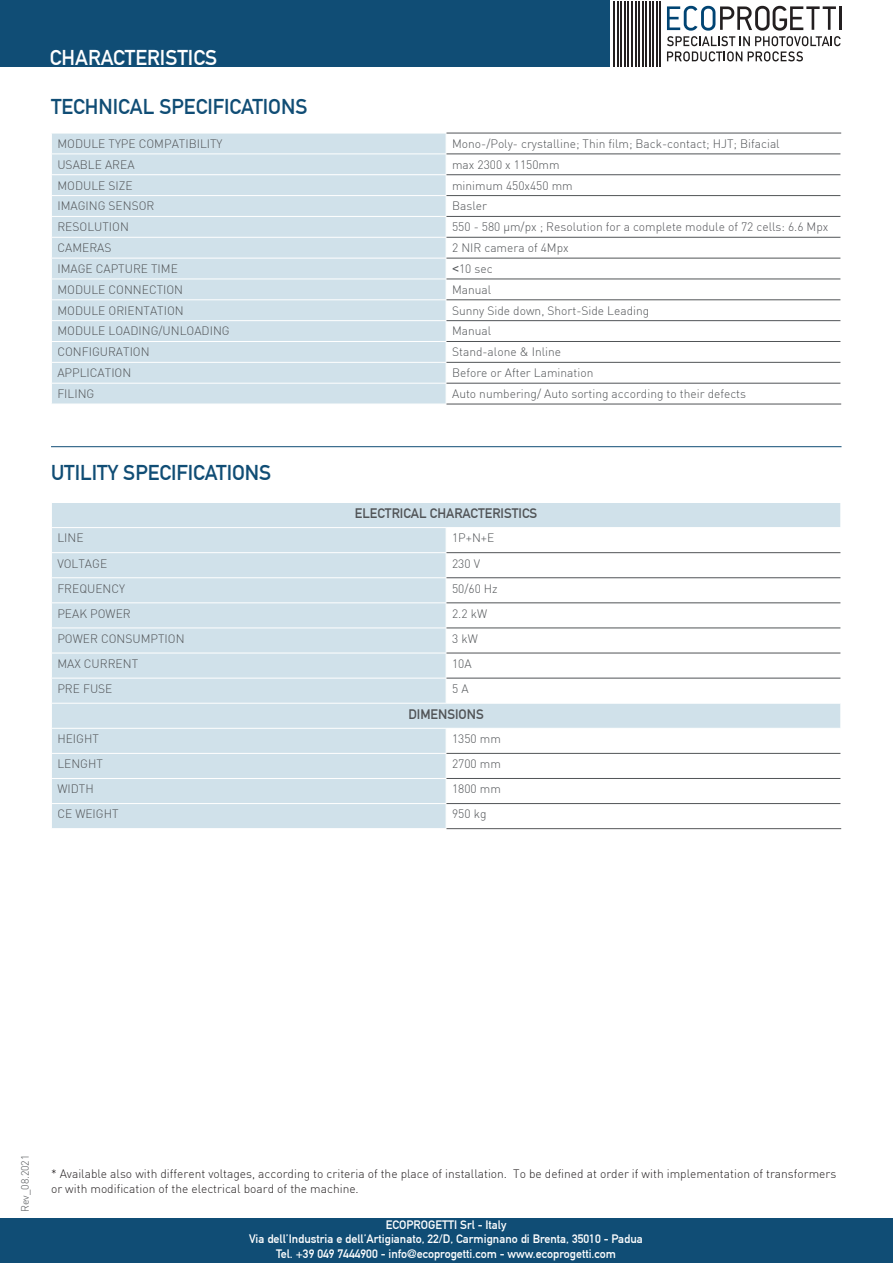
<style>
.page{position:relative;width:893px;height:1263px;background:#fff}
.page>*{position:absolute;margin:0;border:0;box-sizing:border-box;transform-origin:0 0}
.t1{font:21px "DIN1451 Mittelschrift";color:#104d75}
.t2{font:21px "DIN1451 Mittelschrift";color:#fff}
.t3{font:13.5px "DIN1451 Mittelschrift";color:#515457}
.t4{font:300 12px "DIN";color:#515457}
.t5{font:300 12px/14.4px "DIN";color:#231f20}
.t6{font:12px/14.4px "DIN1451 Mittelschrift";color:#fff;text-align:center}
.t7{font:300 12px "DIN";color:#535458}
.t8{font:300 10.5px "DIN";color:#515457}
.s1{color:#515457}
.s2{font-family:"Arial";font-weight:400}
</style>
<div class="page">
<div style="left:52px;top:134px;width:394px;height:270px;background:#d0e1ea"></div>
<div style="left:51px;top:175px;width:395px;height:21px;background:#d0e1ea"></div>
<hr style="left:51px;top:154px;width:395px;height:1px;background:#fff">
<hr style="left:51px;top:174px;width:395px;height:1px;background:#fff">
<hr style="left:51px;top:195px;width:395px;height:1px;background:#fff">
<hr style="left:51px;top:216px;width:395px;height:1px;background:#fff">
<hr style="left:51px;top:237px;width:395px;height:1px;background:#fff">
<hr style="left:51px;top:258px;width:395px;height:1px;background:#fff">
<hr style="left:51px;top:279px;width:395px;height:1px;background:#fff">
<hr style="left:51px;top:299px;width:395px;height:1px;background:#fff">
<hr style="left:51px;top:320px;width:395px;height:1px;background:#fff">
<hr style="left:51px;top:341px;width:395px;height:1px;background:#fff">
<hr style="left:51px;top:362px;width:395px;height:1px;background:#fff">
<hr style="left:51px;top:383px;width:395px;height:1px;background:#fff">
<svg style="left:51px;top:175px;width:1px;height:20px"></svg>
<svg style="left:840px;top:153px;width:1px;height:251px"></svg>
<hr style="left:446px;top:133px;width:395px;height:1px;background:#515457">
<hr style="left:446px;top:154px;width:394px;height:1px;background:#515457">
<hr style="left:446px;top:216px;width:394px;height:1px;background:#515457">
<hr style="left:446px;top:237px;width:394px;height:1px;background:#515457">
<hr style="left:446px;top:258px;width:394px;height:1px;background:#515457">
<hr style="left:446px;top:320px;width:394px;height:1px;background:#515457">
<hr style="left:446px;top:341px;width:394px;height:1px;background:#515457">
<hr style="left:446px;top:362px;width:394px;height:1px;background:#515457">
<hr style="left:446px;top:383px;width:394px;height:1px;background:#515457">
<hr style="left:446px;top:404px;width:395px;height:1px;background:#515457">
<hr style="left:446px;top:174px;width:394px;height:1px;background:#515457">
<hr style="left:446px;top:195px;width:394px;height:1px;background:#515457">
<hr style="left:446px;top:279px;width:394px;height:1px;background:#515457">
<hr style="left:446px;top:300px;width:394px;height:1px;background:#515457">
<svg style="left:52px;top:503px;width:788px;height:325px;fill:#d0e1ea"></svg>
<hr style="left:51px;top:527px;width:395px;height:1px;background:#fff">
<hr style="left:446px;top:527px;width:395px;height:1px;background:#fff">
<hr style="left:51px;top:552px;width:395px;height:1px;background:#fff">
<hr style="left:51px;top:577px;width:395px;height:1px;background:#fff">
<hr style="left:51px;top:602px;width:395px;height:1px;background:#fff">
<hr style="left:51px;top:627px;width:395px;height:1px;background:#fff">
<hr style="left:51px;top:653px;width:395px;height:1px;background:#fff">
<hr style="left:51px;top:678px;width:395px;height:1px;background:#fff">
<svg style="left:446px;top:528px;width:1px;height:175px"></svg>
<hr style="left:51px;top:703px;width:395px;height:1px;background:#fff">
<hr style="left:446px;top:703px;width:395px;height:1px;background:#fff">
<hr style="left:51px;top:728px;width:395px;height:1px;background:#fff">
<hr style="left:446px;top:728px;width:395px;height:1px;background:#fff">
<hr style="left:51px;top:753px;width:395px;height:1px;background:#fff">
<hr style="left:51px;top:778px;width:395px;height:1px;background:#fff">
<hr style="left:51px;top:803px;width:395px;height:1px;background:#fff">
<svg style="left:446px;top:729px;width:1px;height:99px"></svg>
<svg style="left:840px;top:503px;width:1px;height:301px"></svg>
<hr style="left:446px;top:552px;width:394px;height:1px;background:#515457">
<hr style="left:446px;top:577px;width:394px;height:1px;background:#515457">
<hr style="left:446px;top:603px;width:394px;height:1px;background:#515457">
<hr style="left:446px;top:628px;width:394px;height:1px;background:#515457">
<hr style="left:446px;top:653px;width:394px;height:1px;background:#515457">
<hr style="left:446px;top:678px;width:394px;height:1px;background:#515457">
<hr style="left:446px;top:753px;width:394px;height:1px;background:#515457">
<hr style="left:446px;top:778px;width:394px;height:1px;background:#515457">
<hr style="left:446px;top:803px;width:394px;height:1px;background:#515457">
<hr style="left:446px;top:828px;width:395px;height:1px;background:#57585a">
<div style="left:0;top:0;width:609px;height:66px;background:#104d75"></div>
<div style="left:0;top:1218px;width:893px;height:45px;background:#104d75"></div>
<hr style="left:659px;top:1px;width:2px;height:65px;background:#231f20">
<hr style="left:656px;top:1px;width:2px;height:65px;background:#231f20">
<hr style="left:652px;top:1px;width:2px;height:65px;background:#231f20">
<hr style="left:649px;top:1px;width:2px;height:65px;background:#231f20">
<hr style="left:645px;top:1px;width:2px;height:65px;background:#231f20">
<hr style="left:642px;top:1px;width:2px;height:65px;background:#231f20">
<hr style="left:638px;top:1px;width:2px;height:65px;background:#231f20">
<hr style="left:635px;top:1px;width:1px;height:65px;background:#231f20">
<hr style="left:631px;top:1px;width:2px;height:65px;background:#231f20">
<hr style="left:628px;top:1px;width:1px;height:65px;background:#231f20">
<hr style="left:624px;top:1px;width:2px;height:65px;background:#231f20">
<hr style="left:620px;top:1px;width:2px;height:65px;background:#231f20">
<hr style="left:617px;top:1px;width:2px;height:65px;background:#231f20">
<hr style="left:613px;top:1px;width:2px;height:65px;background:#231f20">
<hr style="left:839px;top:7px;width:3px;height:23px;background:#231f20">
<svg style="left:667px;top:6px;width:174px;height:55px"></svg>
<hr style="left:51px;top:446px;width:790px;height:1px;background:#104d75">
<h1 class="t2" style="left:50px;top:45px;width:169px">CHARACTERISTICS</h1>
<h1 class="t1" style="left:51px;top:94px;width:258px">TECHNICAL SPECIFICATIONS</h1>
<p class="t4" style="left:57px;top:136px;width:167px">MODULE TYPE COMPATIBILITY</p>
<p class="t4" style="left:452px;top:136px;width:329px">Mono-/Poly- crystalline; Thin film; Back-contact; HJT; Bifacial</p>
<p class="t4" style="left:57px;top:157px;width:79px">USABLE AREA</p>
<p class="t4" style="left:452px;top:157px;width:109px">max 2300 x 1150mm</p>
<p class="t4" style="left:57px;top:178px;width:77px">MODULE SIZE</p>
<p class="t4" style="left:452px;top:178px;width:122px">minimum 450x450 mm</p>
<p class="t4" style="left:57px;top:199px;width:99px">IMAGING SENSOR</p>
<p class="t4" style="left:452px;top:199px;width:36px">Basler</p>
<p class="t4" style="left:57px;top:220px;width:73px">RESOLUTION</p>
<p class="t7" style="left:452px;top:220px;width:378px"><span class="s1">550 - 580 µm/px ;</span> Resolution for a complete module of 72 cells: 6.6 Mpx</p>
<p class="t4" style="left:57px;top:240px;width:56px">CAMERAS</p>
<p class="t4" style="left:452px;top:240px;width:118px">2 NIR camera of 4Mpx</p>
<p class="t4" style="left:57px;top:261px;width:122px">IMAGE CAPTURE TIME</p>
<p class="t4" style="left:452px;top:261px;width:42px"><span class="s2">&lt;</span>10 sec</p>
<p class="t4" style="left:57px;top:282px;width:127px">MODULE CONNECTION</p>
<p class="t4" style="left:452px;top:282px;width:41px">Manual</p>
<p class="t4" style="left:57px;top:303px;width:128px">MODULE ORIENTATION</p>
<p class="t4" style="left:452px;top:303px;width:199px">Sunny Side down, Short-Side Leading</p>
<p class="t4" style="left:57px;top:324px;width:174px">MODULE LOADING/UNLOADING</p>
<p class="t4" style="left:452px;top:324px;width:41px">Manual</p>
<p class="t4" style="left:57px;top:345px;width:94px">CONFIGURATION</p>
<p class="t4" style="left:452px;top:345px;width:110px">Stand-alone &amp; Inline</p>
<p class="t4" style="left:57px;top:365px;width:75px">APPLICATION</p>
<p class="t4" style="left:452px;top:365px;width:143px">Before or After Lamination</p>
<p class="t4" style="left:57px;top:386px;width:39px">FILING</p>
<p class="t4" style="left:452px;top:386px;width:296px">Auto numbering/ Auto sorting according to their defects</p>
<h1 class="t1" style="left:51px;top:460px;width:222px">UTILITY SPECIFICATIONS</h1>
<p class="t3" style="left:355px;top:505px;width:184px">ELECTRICAL CHARACTERISTICS</p>
<p class="t4" style="left:57px;top:531px;width:28px">LINE</p>
<p class="t4" style="left:452px;top:531px;width:44px">1P+N+E</p>
<p class="t4" style="left:57px;top:556px;width:51px">VOLTAGE</p>
<p class="t4" style="left:452px;top:556px;width:29px">230 V</p>
<p class="t4" style="left:57px;top:581px;width:69px">FREQUENCY</p>
<p class="t4" style="left:452px;top:581px;width:47px">50/60 Hz</p>
<p class="t4" style="left:57px;top:606px;width:75px">PEAK POWER</p>
<p class="t4" style="left:452px;top:606px;width:36px">2.2 kW</p>
<p class="t4" style="left:57px;top:631px;width:129px">POWER CONSUMPTION</p>
<p class="t4" style="left:452px;top:631px;width:27px">3 kW</p>
<p class="t4" style="left:57px;top:656px;width:82px">MAX CURRENT</p>
<p class="t4" style="left:452px;top:656px;width:21px">10A</p>
<p class="t4" style="left:57px;top:681px;width:57px">PRE FUSE</p>
<p class="t4" style="left:452px;top:681px;width:18px">5 A</p>
<p class="t3" style="left:408px;top:706px;width:77px">DIMENSIONS</p>
<p class="t4" style="left:57px;top:731px;width:43px">HEIGHT</p>
<p class="t4" style="left:452px;top:731px;width:50px">1350 mm</p>
<p class="t4" style="left:57px;top:756px;width:47px">LENGHT</p>
<p class="t4" style="left:452px;top:756px;width:50px">2700 mm</p>
<p class="t4" style="left:57px;top:782px;width:38px">WIDTH</p>
<p class="t4" style="left:452px;top:782px;width:50px">1800 mm</p>
<p class="t4" style="left:57px;top:807px;width:63px">CE WEIGHT</p>
<p class="t4" style="left:452px;top:807px;width:36px">950 kg</p>
<p class="t8" style="left:19px;top:1212px;width:59px;rotate:-90deg">Rev_08.2021</p>
<p class="t5" style="left:51px;top:1166px;width:787px">* Available also with different voltages, according to criteria of the place of installation. To be defined at order if with implementation of transformers or with modification of the electrical board of the machine.</p>
<p class="t6" style="left:249px;top:1218px;width:395px">ECOPROGETTI Srl - Italy<br>Via dell’Industria e dell’Artigianato, 22/D, Carmignano di Brenta, 35010 - Padua<br>Tel. +39 049 7444900 - info@ecoprogetti.com - www.ecoprogetti.com</p>
</div>
